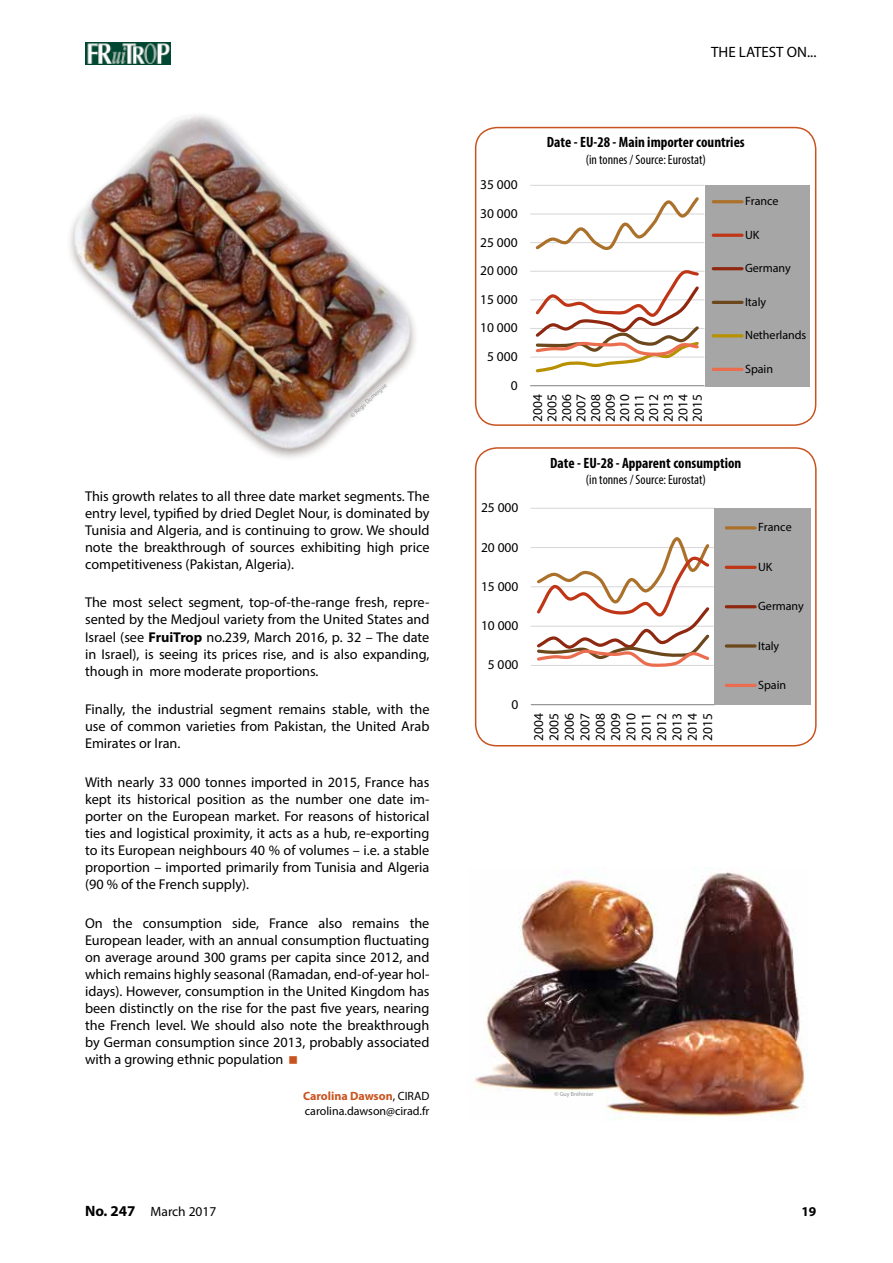
<style>
.page{position:relative;width:893px;height:1263px;background:#fff}
.page>*{position:absolute;margin:0;border:0;box-sizing:border-box;transform-origin:0 0}
.t1{font:700 condensed 15px "Myriad Pro";color:#000}
.t2{font:15px "Myriad Pro";color:#000}
.t3{font:14.25px/17.1px "Myriad Pro";color:#000;text-align:justify}
.t4{font:13.5px/15.3px "Myriad Pro";letter-spacing:-.005em;color:#000;text-align:justify}
.t5{font:condensed 13.5px "Myriad Pro";color:#000}
.t6{font:700 13.5px "Myriad Pro";color:#000}
.t7{font:12px/14.4px "Myriad Pro";color:#000}
.t8{font:6px "Myriad Pro";color:#919396}
.s1{font-weight:700}
.s2{font-weight:700;color:#c8531f}
.s3{font-weight:700;font-size:15px}
</style>
<div class="page">
<img style="left:85px;top:42px;width:85px;height:22px">
<hr style="left:531px;top:665px;width:184px;height:1px;background:#d9d9d9">
<hr style="left:531px;top:626px;width:184px;height:1px;background:#d9d9d9">
<hr style="left:531px;top:586px;width:184px;height:1px;background:#d9d9d9">
<hr style="left:531px;top:547px;width:184px;height:1px;background:#d9d9d9">
<hr style="left:531px;top:508px;width:184px;height:1px;background:#d9d9d9">
<hr style="left:531px;top:704px;width:184px;height:1px;background:#7f7f7f">
<svg style="left:534px;top:537px;width:178px;height:130px"></svg>
<div style="left:714px;top:508px;width:97px;height:197px;background:#a6a6a6"></div>
<hr style="left:726px;top:526px;width:29px;height:3px;background:#ab712b">
<hr style="left:726px;top:566px;width:29px;height:3px;background:#be3616">
<hr style="left:726px;top:605px;width:29px;height:3px;background:#8f2810">
<svg style="left:726px;top:644px;width:29px;height:4px"></svg>
<hr style="left:726px;top:684px;width:29px;height:3px;background:#eb6d4f">
<div style="left:475px;top:447px;width:342px;height:299px;border:2px solid #c8531f;border-radius:21px"></div>
<hr style="left:530px;top:357px;width:174px;height:1px;background:#d9d9d9">
<hr style="left:530px;top:328px;width:174px;height:1px;background:#d9d9d9">
<hr style="left:530px;top:299px;width:174px;height:1px;background:#d9d9d9">
<hr style="left:530px;top:271px;width:174px;height:1px;background:#d9d9d9">
<hr style="left:530px;top:242px;width:174px;height:1px;background:#d9d9d9">
<hr style="left:530px;top:213px;width:174px;height:1px;background:#d9d9d9">
<hr style="left:530px;top:185px;width:174px;height:1px;background:#d9d9d9">
<hr style="left:530px;top:385px;width:174px;height:1px;background:#7f7f7f">
<svg style="left:533px;top:197px;width:169px;height:53px"></svg>
<svg style="left:533px;top:270px;width:169px;height:103px"></svg>
<div style="left:705px;top:185px;width:104px;height:201px;background:#a6a6a6"></div>
<hr style="left:713px;top:200px;width:29px;height:3px;background:#ab712b">
<hr style="left:713px;top:234px;width:29px;height:3px;background:#be3616">
<hr style="left:713px;top:267px;width:29px;height:3px;background:#8f2810">
<hr style="left:713px;top:301px;width:29px;height:3px;background:#6b471b">
<hr style="left:713px;top:334px;width:29px;height:3px;background:#b89100">
<hr style="left:713px;top:368px;width:29px;height:3px;background:#eb6d4f">
<div style="left:475px;top:127px;width:341px;height:299px;border:2px solid #c8531f;border-radius:21px"></div>
<img style="left:475px;top:867px;width:333px;height:253px">
<img style="left:70px;top:115px;width:346px;height:343px">
<p class="t2" style="left:711px;top:42px;width:107px">THE LATEST ON...</p>
<p class="t8" style="left:349px;top:414px;width:48px;rotate:-43deg">© Régis Domergue</p>
<p class="t3" style="left:85px;top:487px;width:346px">This growth relates to all three date market segments. The entry level, typified by dried Deglet Nour, is dominated by Tunisia and Algeria, and is continuing to grow. We should note the breakthrough of sources exhibiting high price competitiveness (Pakistan, Algeria).</p>
<p class="t3" style="left:85px;top:594px;width:346px">The most select segment, top-of-the-range fresh, repre&shy;sented by the Medjoul variety from the United States and Israel (see <span class="s1">FruiTrop</span> no.239, March 2016, p. 32 – The date in Israel), is seeing its prices rise, and is also expanding, though in more moderate proportions.</p>
<p class="t3" style="left:85px;top:700px;width:346px">Finally, the industrial segment remains stable, with the use of common varieties from Pakistan, the United Arab Emirates or Iran.</p>
<p class="t3" style="left:85px;top:773px;width:346px">With nearly 33 000 tonnes imported in 2015, France has kept its historical position as the number one date im&shy;porter on the European market. For reasons of historical ties and logistical proximity, it acts as a hub, re-exporting to its European neighbours 40 % of volumes – i.e. a stable proportion – imported primarily from Tunisia and Algeria (90 % of the French supply).</p>
<p class="t3" style="left:85px;top:914px;width:346px">On the consumption side, France also remains the European leader, with an annual consumption fluctuating on average around 300 grams per capita since 2012, and which remains highly seasonal (Ramadan, end-of-year hol&shy;idays). However, consumption in the United Kingdom has been distinctly on the rise for the past five years, nearing the French level. We should also note the breakthrough by German consumption since 2013, probably associated with a growing ethnic population</p>
<p class="t7" style="left:303px;top:1089px;width:128px"><span class="s2">Carolina Dawson</span>, CIRAD carolina.dawson@cirad.fr</p>
<p class="t4" style="left:480px;top:177px;width:39px">35 000</p>
<p class="t4" style="left:480px;top:206px;width:39px">30 000</p>
<p class="t4" style="left:480px;top:234px;width:39px">25 000</p>
<p class="t4" style="left:480px;top:263px;width:39px">20 000</p>
<p class="t4" style="left:480px;top:291px;width:39px">15 000</p>
<p class="t4" style="left:480px;top:320px;width:39px">10 000</p>
<p class="t4" style="left:487px;top:349px;width:32px">5 000</p>
<p class="t4" style="left:511px;top:377px;width:8px">0</p>
<p class="t4" style="left:481px;top:500px;width:39px">25 000</p>
<p class="t4" style="left:481px;top:539px;width:39px">20 000</p>
<p class="t4" style="left:481px;top:578px;width:39px">15 000</p>
<p class="t4" style="left:481px;top:618px;width:39px">10 000</p>
<p class="t4" style="left:488px;top:657px;width:32px">5 000</p>
<p class="t4" style="left:512px;top:696px;width:8px">0</p>
<p class="t1" style="left:547px;top:133px;width:199px">Date - EU-28 - Main importer countries</p>
<p class="t5" style="left:586px;top:151px;width:122px">(in tonnes / Source: Eurostat)</p>
<p class="t4" style="left:530px;top:422px;width:29px;line-height:14.5px;rotate:-90deg">2004<br>2005<br>2006<br>2007<br>2008<br>2009<br>2010<br>2011<br>2012<br>2013<br>2014<br>2015</p>
<p class="t7" style="left:745px;top:194px;width:35px">France</p>
<p class="t7" style="left:745px;top:227px;width:16px">UK</p>
<p class="t7" style="left:745px;top:261px;width:47px">Germany</p>
<p class="t7" style="left:745px;top:294px;width:23px">Italy</p>
<p class="t7" style="left:745px;top:328px;width:63px">Netherlands</p>
<p class="t7" style="left:745px;top:361px;width:30px">Spain</p>
<p class="t1" style="left:550px;top:453px;width:193px">Date - EU-28 - Apparent consumption</p>
<p class="t5" style="left:586px;top:472px;width:122px">(in tonnes / Source: Eurostat)</p>
<p class="t4" style="left:531px;top:741px;width:29px;rotate:-90deg">2004<br>2005<br>2006<br>2007<br>2008<br>2009<br>2010<br>2011<br>2012<br>2013<br>2014<br>2015</p>
<p class="t7" style="left:758px;top:520px;width:35px">France</p>
<p class="t7" style="left:758px;top:559px;width:16px">UK</p>
<p class="t7" style="left:758px;top:599px;width:47px">Germany</p>
<p class="t7" style="left:758px;top:638px;width:23px">Italy</p>
<p class="t7" style="left:758px;top:677px;width:30px">Spain</p>
<p class="t8" style="left:554px;top:1090px;width:41px">© Guy Bréhinier</p>
<p class="t4" style="left:85px;top:1204px;width:133px"><span class="s3">No. 247</span> March 2017</p>
<p class="t6" style="left:801px;top:1203px;width:16px">19</p>
</div>
